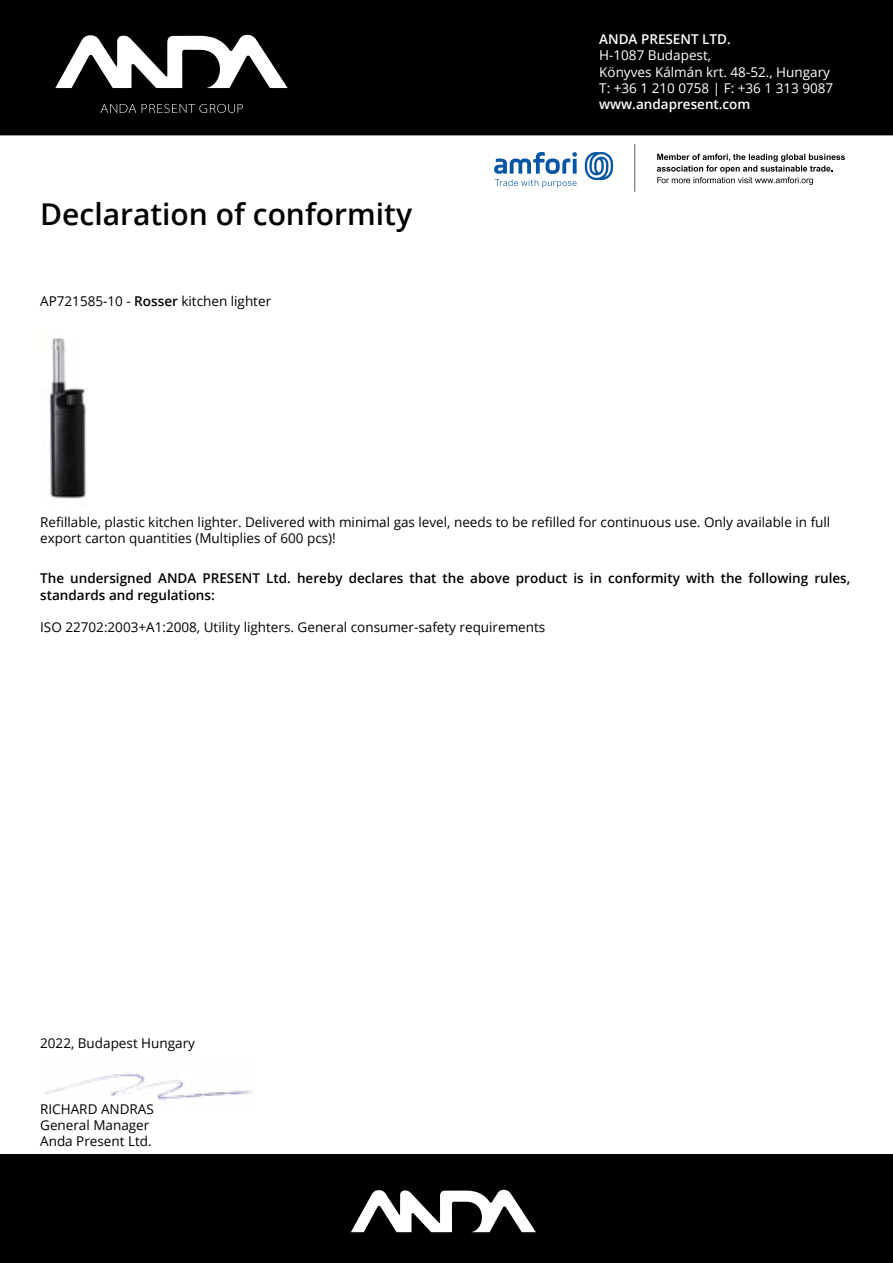
<style>
.page{position:relative;width:893px;height:1263px;background:#fff}
.page>*{position:absolute;margin:0;border:0;box-sizing:border-box;transform-origin:0 0}
.t1{font:600 30px "Open Sans";color:#000}
.t2{font:13.5px/16.2px "Open Sans";color:#000}
.t3{font:600 13.5px/16.2px "Open Sans";color:#000}
.t4{font:13.5px/16.2px "Open Sans";color:#fff}
.t5{font:600 13.5px "Open Sans";color:#fff}
.s1{font-weight:600}
</style>
<div class="page">
<div style="left:0;top:0;width:893px;height:135px;background:#000"></div>
<div style="left:0;top:1154px;width:893px;height:109px;background:#000"></div>
<svg style="left:55px;top:34px;width:233px;height:54px"></svg>
<svg style="left:100px;top:104px;width:143px;height:9px"></svg>
<img style="left:49px;top:338px;width:38px;height:161px">
<svg style="left:351px;top:1189px;width:185px;height:43px"></svg>
<svg style="left:585px;top:152px;width:28px;height:28px"></svg>
<svg style="left:494px;top:152px;width:83px;height:36px"></svg>
<hr style="left:634px;top:144px;width:1px;height:47px;background:#686e79">
<svg style="left:657px;top:154px;width:188px;height:31px"></svg>
<img style="left:45px;top:1073px;width:207px;height:28px">
<h1 class="t1" style="left:40px;top:193px;width:373px">Declaration of conformity</h1>
<p class="t2" style="left:40px;top:292px;width:232px">AP721585-10 - <span class="s1">Rosser</span> kitchen lighter</p>
<p class="t5" style="left:599px;top:30px;width:133px">ANDA PRESENT LTD.</p>
<p class="t4" style="left:599px;top:47px;width:236px">H-1087 Budapest,<br>Könyves Kálmán krt. 48-52., Hungary<br>T: +36 1 210 0758 | F: +36 1 313 9087</p>
<p class="t5" style="left:599px;top:95px;width:153px">www.andapresent.com</p>
<p class="t2" style="left:40px;top:514px;width:792px">Refillable, plastic kitchen lighter. Delivered with minimal gas level, needs to be refilled for continuous use. Only available in full export carton quantities (Multiplies of 600 pcs)!</p>
<p class="t3" style="left:40px;top:570px;width:812px">The undersigned ANDA PRESENT Ltd. hereby declares that the above product is in conformity with the following rules, standards and regulations:</p>
<p class="t2" style="left:40px;top:619px;width:507px">ISO 22702:2003+A1:2008, Utility lighters. General consumer-safety requirements</p>
<p class="t2" style="left:40px;top:1034px;width:156px">2022, Budapest Hungary</p>
<p class="t2" style="left:40px;top:1100px;width:115px">RICHARD ANDRAS<br>General Manager<br>Anda Present Ltd.</p>
</div>
